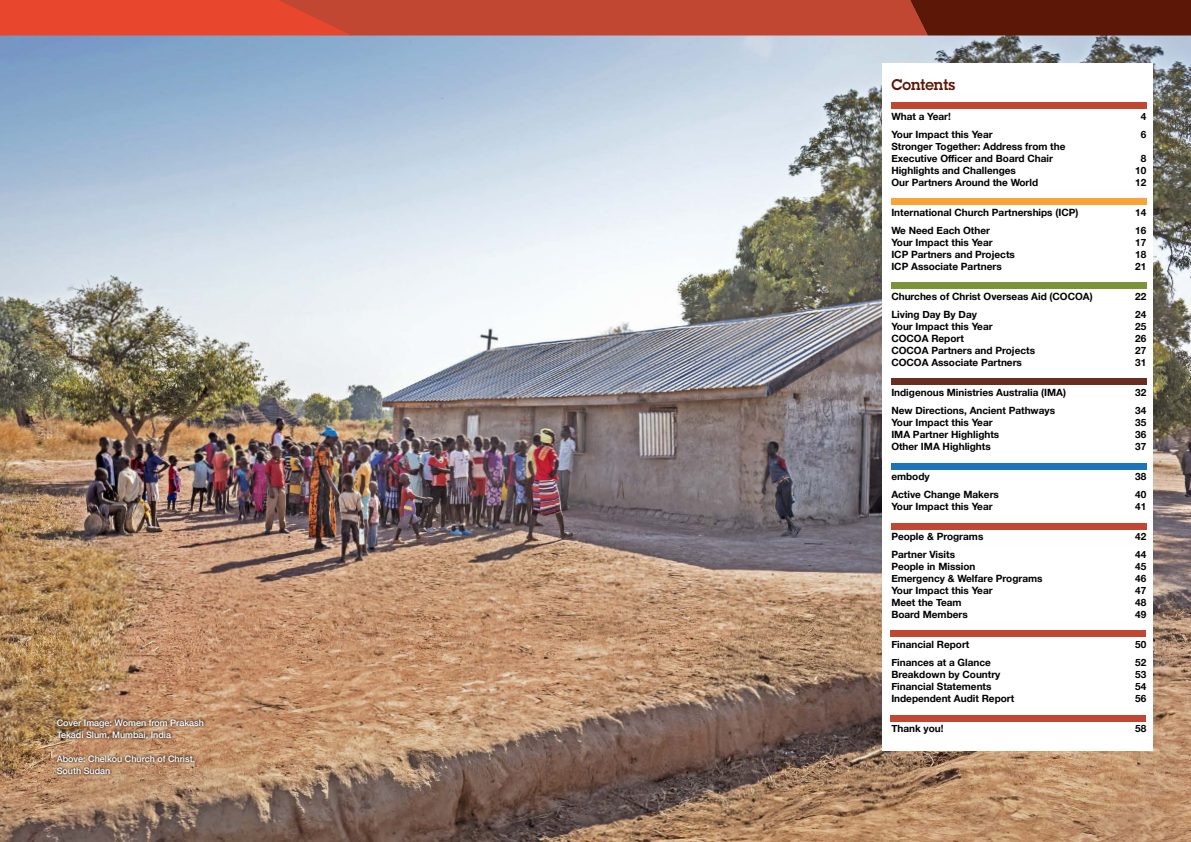
<style>
.page{position:relative;width:1191px;height:842px;background:#fff}
.page>*{position:absolute;margin:0;border:0;box-sizing:border-box;transform-origin:0 0}
.t1{font:600 15px "Lubalin Graph";color:#5c1707}
.t2{font:700 10px/12px "Helvetica Neue";color:#000}
.t3{font:500 9px/12px "Helvetica Neue";color:#fff}
</style>
<div class="page">
<img style="left:0;top:36px;width:1191px;height:806px">
<div style="left:882px;top:63px;width:270px;height:687px;background:#fff"></div>
<div style="left:892px;top:102px;width:255px;height:6px;background:#c24732"></div>
<div style="left:891px;top:523px;width:255px;height:6px;background:#c24732"></div>
<div style="left:891px;top:631px;width:255px;height:6px;background:#c24732"></div>
<div style="left:891px;top:715px;width:255px;height:6px;background:#c24732"></div>
<div style="left:892px;top:198px;width:255px;height:6px;background:#faa338"></div>
<div style="left:892px;top:282px;width:255px;height:6px;background:#7a9438"></div>
<div style="left:891px;top:378px;width:255px;height:6px;background:#672e21"></div>
<div style="left:891px;top:463px;width:255px;height:6px;background:#1c75bc"></div>
<svg style="left:0;top:0;width:1191px;height:36px;background:#b43d29"></svg>
<svg style="left:54px;top:717px;width:152px;height:59px;background:#a57d5c"></svg>
<p class="t3" style="left:57px;top:716px;width:149px">Cover Image: Women from Prakash<br>Tekadi Slum, Mumbai, India</p>
<p class="t3" style="left:57px;top:752px;width:140px">Above: Chelkou Church of Christ,<br>South Sudan</p>
<h1 class="t1" style="left:891px;top:75px;width:65px">Contents</h1>
<p class="t2" style="left:891px;top:111px;width:61px">What a Year!</p>
<p class="t2" style="left:1140px;top:111px;width:7px">4</p>
<p class="t2" style="left:891px;top:129px;width:103px">Your Impact this Year</p>
<p class="t2" style="left:1140px;top:129px;width:7px">6</p>
<p class="t2" style="left:891px;top:141px;width:176px">Stronger Together: Address from the<br>Executive Officer and Board Chair</p>
<p class="t2" style="left:1140px;top:153px;width:7px">8</p>
<p class="t2" style="left:891px;top:165px;width:126px">Highlights and Challenges</p>
<p class="t2" style="left:1135px;top:165px;width:13px">10</p>
<p class="t2" style="left:891px;top:177px;width:148px">Our Partners Around the World</p>
<p class="t2" style="left:1135px;top:177px;width:13px">12</p>
<p class="t2" style="left:891px;top:207px;width:189px">International Church Partnerships (ICP)</p>
<p class="t2" style="left:1135px;top:207px;width:13px">14</p>
<p class="t2" style="left:891px;top:225px;width:100px">We Need Each Other</p>
<p class="t2" style="left:1135px;top:225px;width:13px">16</p>
<p class="t2" style="left:891px;top:237px;width:103px">Your Impact this Year</p>
<p class="t2" style="left:1135px;top:237px;width:13px">17</p>
<p class="t2" style="left:891px;top:249px;width:125px">ICP Partners and Projects</p>
<p class="t2" style="left:1135px;top:249px;width:13px">18</p>
<p class="t2" style="left:891px;top:261px;width:112px">ICP Associate Partners</p>
<p class="t2" style="left:1135px;top:261px;width:13px">21</p>
<p class="t2" style="left:891px;top:291px;width:203px">Churches of Christ Overseas Aid (COCOA)</p>
<p class="t2" style="left:1135px;top:291px;width:13px">22</p>
<p class="t2" style="left:891px;top:309px;width:87px">Living Day By Day</p>
<p class="t2" style="left:1135px;top:309px;width:13px">24</p>
<p class="t2" style="left:891px;top:321px;width:103px">Your Impact this Year</p>
<p class="t2" style="left:1135px;top:321px;width:13px">25</p>
<p class="t2" style="left:891px;top:333px;width:74px">COCOA Report</p>
<p class="t2" style="left:1135px;top:333px;width:13px">26</p>
<p class="t2" style="left:891px;top:345px;width:145px">COCOA Partners and Projects</p>
<p class="t2" style="left:1135px;top:345px;width:13px">27</p>
<p class="t2" style="left:891px;top:357px;width:132px">COCOA Associate Partners</p>
<p class="t2" style="left:1135px;top:357px;width:13px">31</p>
<p class="t2" style="left:891px;top:387px;width:176px">Indigenous Ministries Australia (IMA)</p>
<p class="t2" style="left:1135px;top:387px;width:13px">32</p>
<p class="t2" style="left:891px;top:405px;width:165px">New Directions, Ancient Pathways</p>
<p class="t2" style="left:1135px;top:405px;width:13px">34</p>
<p class="t2" style="left:891px;top:417px;width:103px">Your Impact this Year</p>
<p class="t2" style="left:1135px;top:417px;width:13px">35</p>
<p class="t2" style="left:891px;top:429px;width:109px">IMA Partner Highlights</p>
<p class="t2" style="left:1135px;top:429px;width:13px">36</p>
<p class="t2" style="left:891px;top:441px;width:101px">Other IMA Highlights</p>
<p class="t2" style="left:1135px;top:441px;width:13px">37</p>
<p class="t2" style="left:891px;top:471px;width:40px">embody</p>
<p class="t2" style="left:1135px;top:471px;width:13px">38</p>
<p class="t2" style="left:891px;top:489px;width:109px">Active Change Makers</p>
<p class="t2" style="left:1135px;top:489px;width:13px">40</p>
<p class="t2" style="left:891px;top:501px;width:103px">Your Impact this Year</p>
<p class="t2" style="left:1135px;top:501px;width:13px">41</p>
<p class="t2" style="left:891px;top:531px;width:94px">People &amp; Programs</p>
<p class="t2" style="left:1135px;top:531px;width:13px">42</p>
<p class="t2" style="left:891px;top:549px;width:65px">Partner Visits</p>
<p class="t2" style="left:1135px;top:549px;width:13px">44</p>
<p class="t2" style="left:891px;top:561px;width:86px">People in Mission</p>
<p class="t2" style="left:1135px;top:561px;width:13px">45</p>
<p class="t2" style="left:891px;top:573px;width:153px">Emergency &amp; Welfare Programs</p>
<p class="t2" style="left:1135px;top:573px;width:13px">46</p>
<p class="t2" style="left:891px;top:585px;width:103px">Your Impact this Year</p>
<p class="t2" style="left:1135px;top:585px;width:13px">47</p>
<p class="t2" style="left:891px;top:597px;width:72px">Meet the Team</p>
<p class="t2" style="left:1135px;top:597px;width:13px">48</p>
<p class="t2" style="left:891px;top:609px;width:78px">Board Members</p>
<p class="t2" style="left:1135px;top:609px;width:13px">49</p>
<p class="t2" style="left:891px;top:639px;width:80px">Financial Report</p>
<p class="t2" style="left:1135px;top:639px;width:13px">50</p>
<p class="t2" style="left:891px;top:657px;width:101px">Finances at a Glance</p>
<p class="t2" style="left:1135px;top:657px;width:13px">52</p>
<p class="t2" style="left:891px;top:669px;width:111px">Breakdown by Country</p>
<p class="t2" style="left:1135px;top:669px;width:13px">53</p>
<p class="t2" style="left:891px;top:681px;width:102px">Financial Statements</p>
<p class="t2" style="left:1135px;top:681px;width:13px">54</p>
<p class="t2" style="left:891px;top:693px;width:124px">Independent Audit Report</p>
<p class="t2" style="left:1135px;top:693px;width:13px">56</p>
<p class="t2" style="left:891px;top:723px;width:54px">Thank you!</p>
<p class="t2" style="left:1135px;top:723px;width:13px">58</p>
</div>
